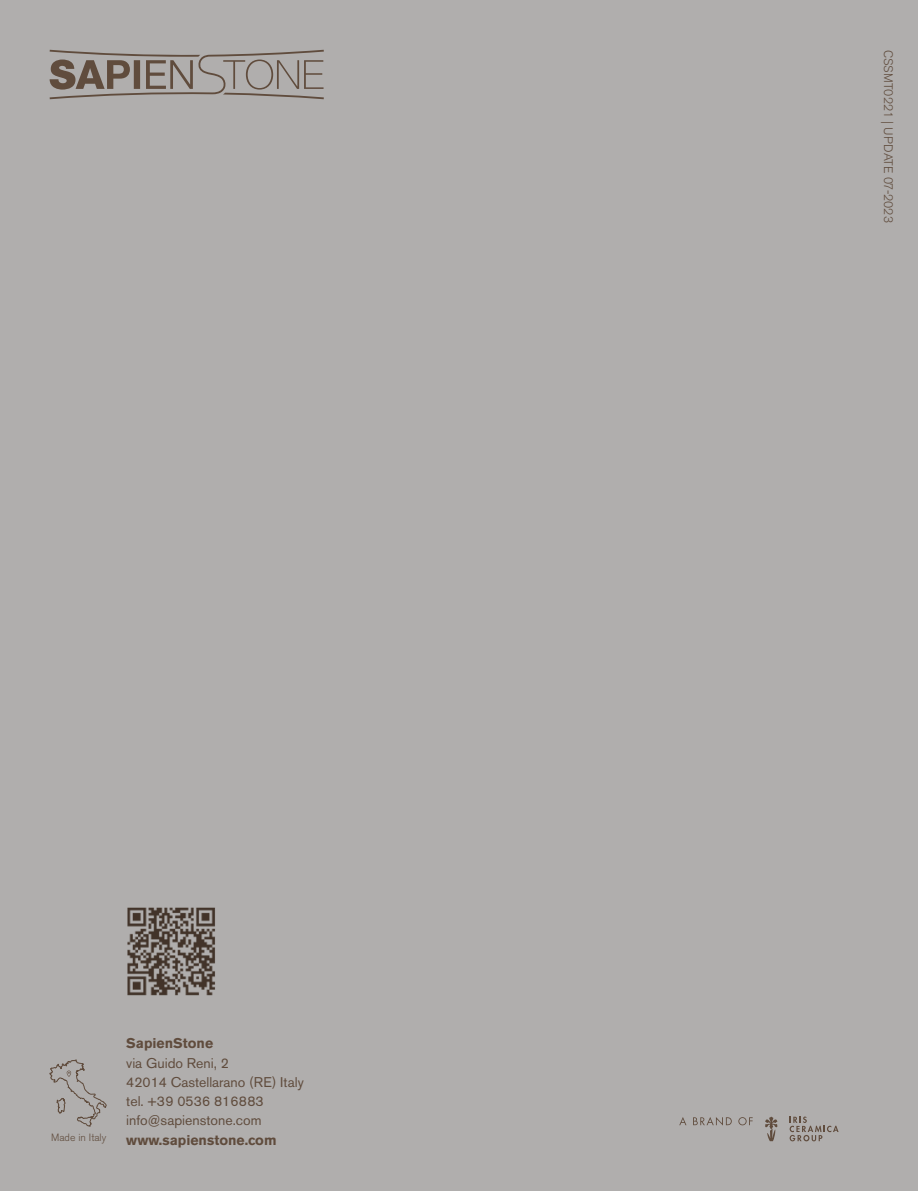
<style>
.page{position:relative;width:918px;height:1191px;background:#b0aead}
.page>*{position:absolute;margin:0;border:0;box-sizing:border-box;transform-origin:0 0}
.t1{font:14px/19.2px "Akzidenz Grotesk BE";color:#604c3d}
.t2{font:700 14px "Akzidenz Grotesk BE";color:#604c3d}
.t3{font:300 12.25px "Akzidenz Grotesk BE";color:#604c3d}
.t4{font:300 10.5px "Akzidenz Grotesk BE";color:#604c3d}
</style>
<div class="page">
<svg style="left:50px;top:50px;width:274px;height:49px"></svg>
<svg style="left:49px;top:1059px;width:58px;height:68px"></svg>
<svg style="left:789px;top:1116px;width:49px;height:25px"></svg>
<svg style="left:765px;top:1116px;width:12px;height:25px"></svg>
<svg style="left:679px;top:1117px;width:7px;height:8px"></svg>
<svg style="left:693px;top:1117px;width:39px;height:8px"></svg>
<svg style="left:738px;top:1117px;width:14px;height:8px"></svg>
<img style="left:127px;top:907px;width:88px;height:89px">
<p class="t4" style="left:51px;top:1131px;width:57px">Made in Italy</p>
<p class="t2" style="left:126px;top:1035px;width:88px">SapienStone</p>
<p class="t1" style="left:126px;top:1053px;width:179px">via Guido Reni, 2<br>42014 Castellarano (RE) Italy tel. +39 0536 816883 info@sapienstone.com</p>
<p class="t2" style="left:126px;top:1131px;width:152px">www.sapienstone.com</p>
<p class="t3" style="left:895px;top:50px;width:175px;rotate:90deg">CSSMT0221 | UPDATE 07-2023</p>
</div>
